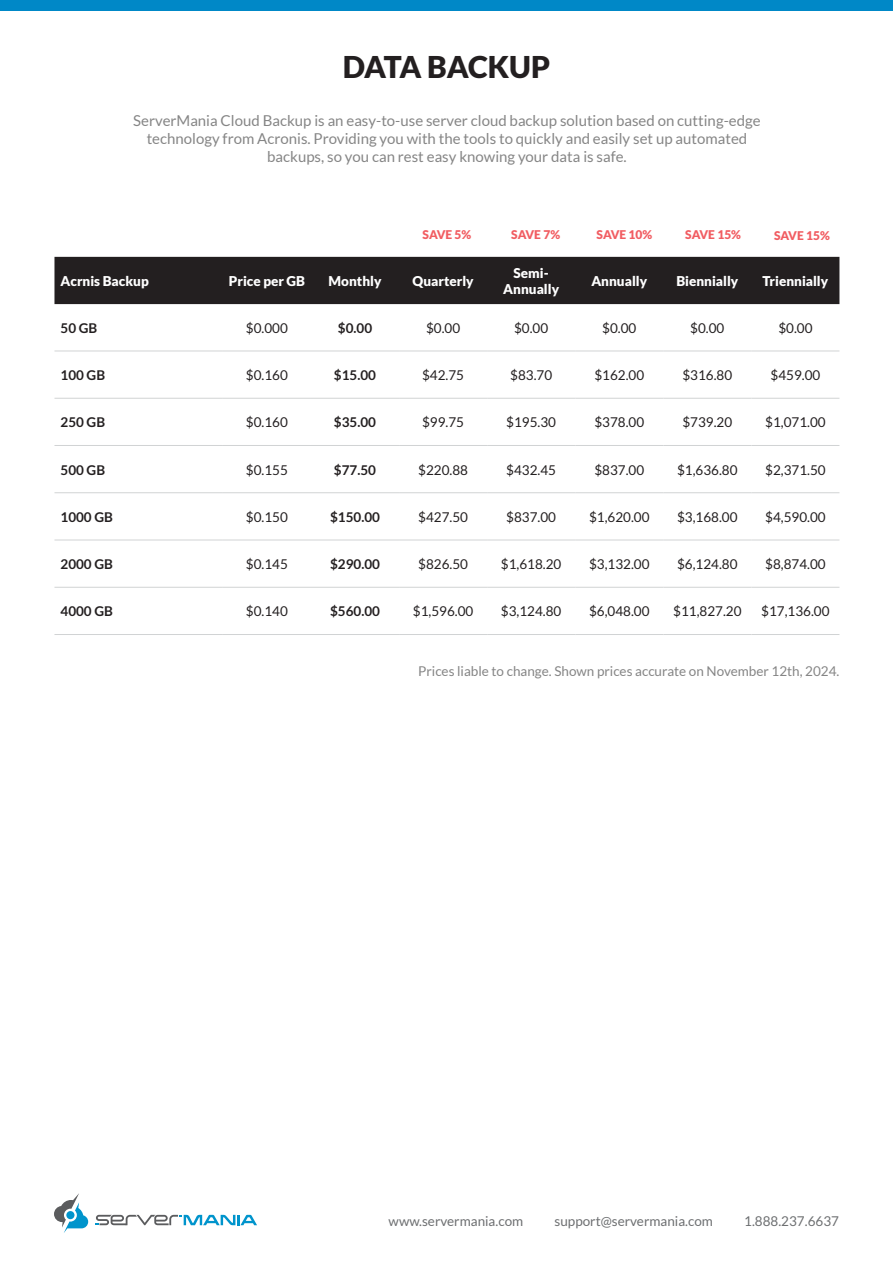
<style>
.page{position:relative;width:893px;height:1263px;background:#fff}
.page>*{position:absolute;margin:0;border:0;box-sizing:border-box;transform-origin:0 0}
.t1{font:900 30px "Lato";letter-spacing:-.015em;color:#231f20}
.t2{font:15px/18px "Lato";color:#858585;text-align:center}
.t3{font:13.5px "Lato";color:#231f20}
.t4{font:700 13.5px "Lato";color:#231f20}
.t5{font:900 13.5px/16.2px "Lato";color:#fff;text-align:center}
.t6{font:13.5px "Lato";color:#858585}
.t7{font:13.5px "Lato";color:#6d6f71}
.t8{font:900 12px "Lato";color:#f15d62}
</style>
<div class="page">
<svg style="left:95px;top:1215px;width:162px;height:10px"></svg>
<svg style="left:54px;top:1193px;width:34px;height:40px"></svg>
<div style="left:0;top:0;width:893px;height:11px;background:#0088c7"></div>
<div style="left:54px;top:257px;width:785px;height:47px;background:#231f20"></div>
<hr style="left:54px;top:351px;width:169px;height:1px;background:#d1d3d4">
<hr style="left:223px;top:351px;width:88px;height:1px;background:#d1d3d4">
<hr style="left:311px;top:351px;width:88px;height:1px;background:#d1d3d4">
<hr style="left:399px;top:351px;width:88px;height:1px;background:#d1d3d4">
<hr style="left:487px;top:351px;width:88px;height:1px;background:#d1d3d4">
<hr style="left:575px;top:351px;width:88px;height:1px;background:#d1d3d4">
<hr style="left:663px;top:351px;width:88px;height:1px;background:#d1d3d4">
<hr style="left:751px;top:351px;width:88px;height:1px;background:#d1d3d4">
<hr style="left:54px;top:398px;width:169px;height:1px;background:#d1d3d4">
<hr style="left:223px;top:398px;width:88px;height:1px;background:#d1d3d4">
<hr style="left:311px;top:398px;width:88px;height:1px;background:#d1d3d4">
<hr style="left:399px;top:398px;width:88px;height:1px;background:#d1d3d4">
<hr style="left:487px;top:398px;width:88px;height:1px;background:#d1d3d4">
<hr style="left:575px;top:398px;width:88px;height:1px;background:#d1d3d4">
<hr style="left:663px;top:398px;width:88px;height:1px;background:#d1d3d4">
<hr style="left:751px;top:398px;width:88px;height:1px;background:#d1d3d4">
<hr style="left:54px;top:445px;width:169px;height:1px;background:#d1d3d4">
<hr style="left:223px;top:445px;width:88px;height:1px;background:#d1d3d4">
<hr style="left:311px;top:445px;width:88px;height:1px;background:#d1d3d4">
<hr style="left:399px;top:445px;width:88px;height:1px;background:#d1d3d4">
<hr style="left:487px;top:445px;width:88px;height:1px;background:#d1d3d4">
<hr style="left:575px;top:445px;width:88px;height:1px;background:#d1d3d4">
<hr style="left:663px;top:445px;width:88px;height:1px;background:#d1d3d4">
<hr style="left:751px;top:445px;width:88px;height:1px;background:#d1d3d4">
<hr style="left:54px;top:492px;width:169px;height:1px;background:#d1d3d4">
<hr style="left:223px;top:492px;width:88px;height:1px;background:#d1d3d4">
<hr style="left:311px;top:492px;width:88px;height:1px;background:#d1d3d4">
<hr style="left:399px;top:492px;width:88px;height:1px;background:#d1d3d4">
<hr style="left:487px;top:492px;width:88px;height:1px;background:#d1d3d4">
<hr style="left:575px;top:492px;width:88px;height:1px;background:#d1d3d4">
<hr style="left:663px;top:492px;width:88px;height:1px;background:#d1d3d4">
<hr style="left:751px;top:492px;width:88px;height:1px;background:#d1d3d4">
<hr style="left:54px;top:540px;width:169px;height:1px;background:#d1d3d4">
<hr style="left:223px;top:540px;width:88px;height:1px;background:#d1d3d4">
<hr style="left:311px;top:540px;width:88px;height:1px;background:#d1d3d4">
<hr style="left:399px;top:540px;width:88px;height:1px;background:#d1d3d4">
<hr style="left:487px;top:540px;width:88px;height:1px;background:#d1d3d4">
<hr style="left:575px;top:540px;width:88px;height:1px;background:#d1d3d4">
<hr style="left:663px;top:540px;width:88px;height:1px;background:#d1d3d4">
<hr style="left:751px;top:540px;width:88px;height:1px;background:#d1d3d4">
<hr style="left:54px;top:587px;width:169px;height:1px;background:#d1d3d4">
<hr style="left:223px;top:587px;width:88px;height:1px;background:#d1d3d4">
<hr style="left:311px;top:587px;width:88px;height:1px;background:#d1d3d4">
<hr style="left:399px;top:587px;width:88px;height:1px;background:#d1d3d4">
<hr style="left:487px;top:587px;width:88px;height:1px;background:#d1d3d4">
<hr style="left:575px;top:587px;width:88px;height:1px;background:#d1d3d4">
<hr style="left:663px;top:587px;width:88px;height:1px;background:#d1d3d4">
<hr style="left:751px;top:587px;width:88px;height:1px;background:#d1d3d4">
<hr style="left:54px;top:634px;width:169px;height:1px;background:#d1d3d4">
<hr style="left:223px;top:634px;width:88px;height:1px;background:#d1d3d4">
<hr style="left:311px;top:634px;width:88px;height:1px;background:#d1d3d4">
<hr style="left:399px;top:634px;width:88px;height:1px;background:#d1d3d4">
<hr style="left:487px;top:634px;width:88px;height:1px;background:#d1d3d4">
<hr style="left:575px;top:634px;width:88px;height:1px;background:#d1d3d4">
<hr style="left:663px;top:634px;width:88px;height:1px;background:#d1d3d4">
<hr style="left:751px;top:634px;width:88px;height:1px;background:#d1d3d4">
<h1 class="t1" style="left:343px;top:50px;width:209px">DATA BACKUP</h1>
<p class="t2" style="left:133px;top:112px;width:629px">ServerMania Cloud Backup is an easy-to-use server cloud backup solution based on cutting-edge technology from Acronis. Providing you with the tools to quickly and easily set up automated backups, so you can rest easy knowing your data is safe.</p>
<p class="t8" style="left:423px;top:228px;width:50px">SAVE 5%</p>
<p class="t8" style="left:511px;top:228px;width:50px">SAVE 7%</p>
<p class="t8" style="left:597px;top:228px;width:57px">SAVE 10%</p>
<p class="t8" style="left:685px;top:228px;width:57px">SAVE 15%</p>
<p class="t8" style="left:774px;top:228px;width:57px">SAVE 15%</p>
<p class="t5" style="left:60px;top:273px;width:90px">Acrnis Backup</p>
<p class="t5" style="left:229px;top:273px;width:78px">Price per GB</p>
<p class="t5" style="left:329px;top:273px;width:54px">Monthly</p>
<p class="t5" style="left:413px;top:273px;width:63px">Quarterly</p>
<p class="t5" style="left:503px;top:264px;width:57px">Semi-<br>Annually</p>
<p class="t5" style="left:591px;top:273px;width:57px">Annually</p>
<p class="t5" style="left:676px;top:273px;width:63px">Biennially</p>
<p class="t5" style="left:763px;top:273px;width:67px">Triennially</p>
<p class="t4" style="left:60px;top:320px;width:38px">50 GB</p>
<p class="t3" style="left:246px;top:320px;width:44px">$0.000</p>
<p class="t4" style="left:338px;top:320px;width:36px">$0.00</p>
<p class="t3" style="left:426px;top:320px;width:36px">$0.00</p>
<p class="t3" style="left:514px;top:320px;width:36px">$0.00</p>
<p class="t3" style="left:602px;top:320px;width:36px">$0.00</p>
<p class="t3" style="left:690px;top:320px;width:36px">$0.00</p>
<p class="t3" style="left:778px;top:320px;width:36px">$0.00</p>
<p class="t4" style="left:60px;top:367px;width:46px">100 GB</p>
<p class="t3" style="left:246px;top:368px;width:44px">$0.160</p>
<p class="t4" style="left:334px;top:367px;width:44px">$15.00</p>
<p class="t3" style="left:422px;top:368px;width:44px">$42.75</p>
<p class="t3" style="left:510px;top:368px;width:44px">$83.70</p>
<p class="t3" style="left:594px;top:368px;width:51px">$162.00</p>
<p class="t3" style="left:682px;top:368px;width:51px">$316.80</p>
<p class="t3" style="left:770px;top:368px;width:51px">$459.00</p>
<p class="t4" style="left:60px;top:415px;width:46px">250 GB</p>
<p class="t3" style="left:246px;top:415px;width:44px">$0.160</p>
<p class="t4" style="left:334px;top:415px;width:44px">$35.00</p>
<p class="t3" style="left:422px;top:415px;width:44px">$99.75</p>
<p class="t3" style="left:506px;top:415px;width:51px">$195.30</p>
<p class="t3" style="left:594px;top:415px;width:51px">$378.00</p>
<p class="t3" style="left:682px;top:415px;width:51px">$739.20</p>
<p class="t3" style="left:765px;top:415px;width:62px">$1,071.00</p>
<p class="t4" style="left:60px;top:462px;width:46px">500 GB</p>
<p class="t3" style="left:246px;top:462px;width:44px">$0.155</p>
<p class="t4" style="left:334px;top:462px;width:44px">$77.50</p>
<p class="t3" style="left:418px;top:462px;width:51px">$220.88</p>
<p class="t3" style="left:506px;top:462px;width:51px">$432.45</p>
<p class="t3" style="left:594px;top:462px;width:51px">$837.00</p>
<p class="t3" style="left:677px;top:462px;width:62px">$1,636.80</p>
<p class="t3" style="left:765px;top:462px;width:62px">$2,371.50</p>
<p class="t4" style="left:60px;top:509px;width:54px">1000 GB</p>
<p class="t3" style="left:246px;top:509px;width:44px">$0.150</p>
<p class="t4" style="left:330px;top:509px;width:52px">$150.00</p>
<p class="t3" style="left:418px;top:509px;width:51px">$427.50</p>
<p class="t3" style="left:506px;top:509px;width:51px">$837.00</p>
<p class="t3" style="left:589px;top:509px;width:62px">$1,620.00</p>
<p class="t3" style="left:677px;top:509px;width:62px">$3,168.00</p>
<p class="t3" style="left:765px;top:509px;width:62px">$4,590.00</p>
<p class="t4" style="left:60px;top:556px;width:54px">2000 GB</p>
<p class="t3" style="left:246px;top:557px;width:44px">$0.145</p>
<p class="t4" style="left:330px;top:556px;width:52px">$290.00</p>
<p class="t3" style="left:418px;top:557px;width:51px">$826.50</p>
<p class="t3" style="left:501px;top:557px;width:62px">$1,618.20</p>
<p class="t3" style="left:589px;top:557px;width:62px">$3,132.00</p>
<p class="t3" style="left:677px;top:557px;width:62px">$6,124.80</p>
<p class="t3" style="left:765px;top:557px;width:62px">$8,874.00</p>
<p class="t4" style="left:60px;top:604px;width:54px">4000 GB</p>
<p class="t3" style="left:246px;top:604px;width:44px">$0.140</p>
<p class="t4" style="left:330px;top:604px;width:52px">$560.00</p>
<p class="t3" style="left:413px;top:604px;width:62px">$1,596.00</p>
<p class="t3" style="left:501px;top:604px;width:62px">$3,124.80</p>
<p class="t3" style="left:589px;top:604px;width:62px">$6,048.00</p>
<p class="t3" style="left:673px;top:604px;width:70px">$11,827.20</p>
<p class="t3" style="left:761px;top:604px;width:70px">$17,136.00</p>
<p class="t6" style="left:418px;top:663px;width:423px">Prices liable to change. Shown prices accurate on November 12th, 2024.</p>
<p class="t7" style="left:389px;top:1213px;width:136px">www.servermania.com</p>
<p class="t7" style="left:554px;top:1213px;width:160px">support@servermania.com</p>
<p class="t7" style="left:744px;top:1213px;width:96px">1.888.237.6637</p>
</div>
